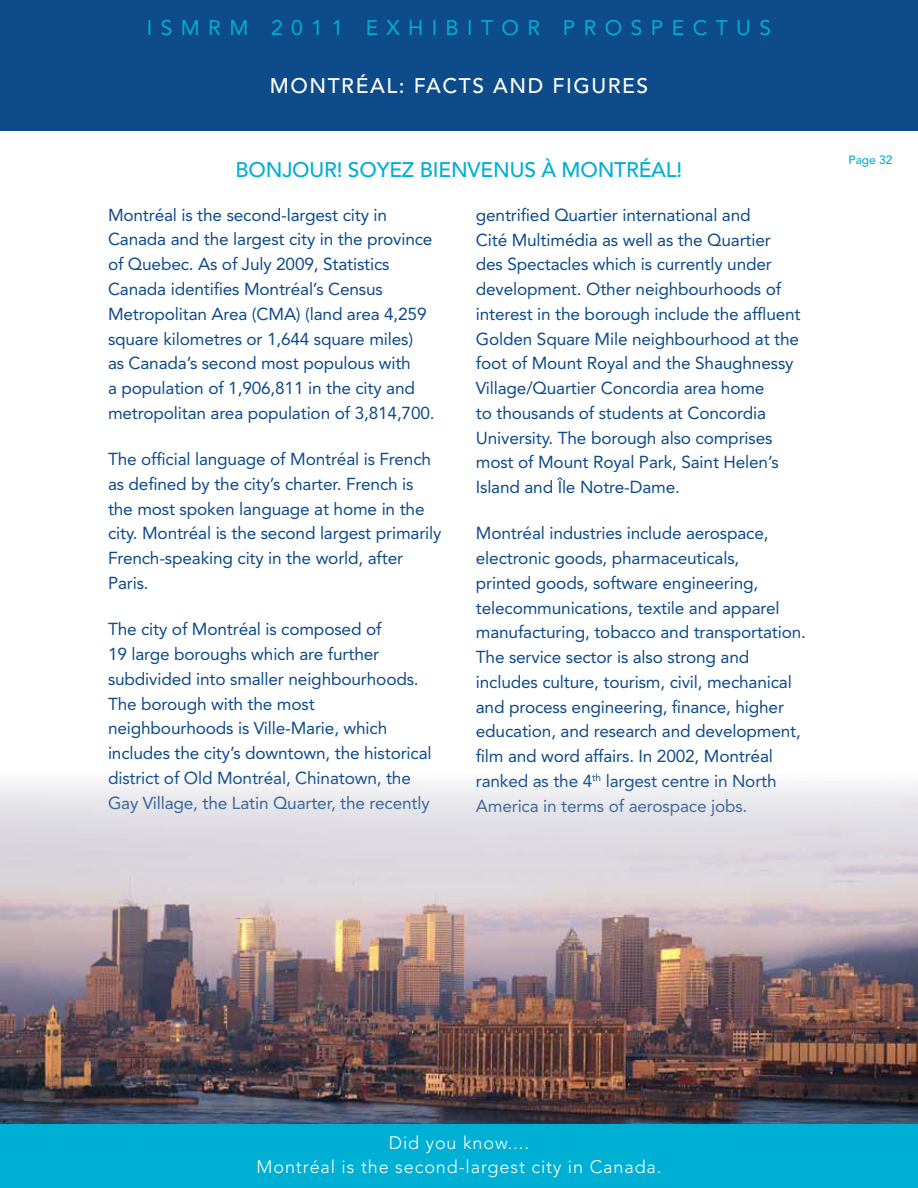
<style>
.page{position:relative;width:918px;height:1188px;background:#fff}
.page>*{position:absolute;margin:0;border:0;box-sizing:border-box;transform-origin:0 0}
.t1{font:500 21px "Avenir";letter-spacing:-.01em;color:#00afd4}
.t2{font:21px "Avenir";letter-spacing:.4em;color:#00afd4}
.t3{font:500 21px "Avenir";letter-spacing:.075em;color:#fff}
.t4{font:300 18px/24px "Avenir";letter-spacing:.05em;color:#fff;text-align:center}
.t5{font:17.25px/24.8px "Avenir";letter-spacing:-.01em;color:#0e4b8b}
.t6{font:500 12px "Avenir";color:#00afd4}
</style>
<div class="page">
<div style="left:0;top:0;width:918px;height:131px;background:#0e4b8b"></div>
<div style="left:0;top:1123px;width:918px;height:65px;background:#00afd4"></div>
<img style="left:0;top:782px;width:918px;height:341px">
<p class="t2" style="left:147px;top:15px;width:626px">ISMRM 2011 EXHIBITOR PROSPECTUS</p>
<p class="t3" style="left:270px;top:74px;width:380px">MONTRÉAL: FACTS AND FIGURES</p>
<p class="t1" style="left:236px;top:158px;width:448px">BONJOUR! SOYEZ BIENVENUS À MONTRÉAL!</p>
<p class="t5" style="left:108px;top:202px;width:328px">Montréal is the second-largest city in Canada and the largest city in the province of Quebec. As of July 2009, Statistics Canada identifies Montréal’s Census Metropolitan Area (CMA) (land area 4,259 square kilometres or 1,644 square miles)<br>as Canada’s second most populous with<br>a population of 1,906,811 in the city and metropolitan area population of 3,814,700.</p>
<p class="t5" style="left:108px;top:447px;width:335px">The official language of Montréal is French as defined by the city’s charter. French is the most spoken language at home in the city. Montréal is the second largest primarily French-speaking city in the world, after Paris.</p>
<p class="t5" style="left:108px;top:617px;width:325px">The city of Montréal is composed of<br>19 large boroughs which are further subdivided into smaller neighbourhoods.<br>The borough with the most neighbourhoods is Ville-Marie, which includes the city’s downtown, the historical district of Old Montréal, Chinatown, the Gay Village, the Latin Quarter, the recently</p>
<p class="t5" style="left:476px;top:203px;width:326px">gentrified Quartier international and<br>Cité Multimédia as well as the Quartier des Spectacles which is currently under development. Other neighbourhoods of interest in the borough include the affluent Golden Square Mile neighbourhood at the foot of Mount Royal and the Shaughnessy Village/Quartier Concordia area home<br>to thousands of students at Concordia University. The borough also comprises most of Mount Royal Park, Saint Helen’s Island and Île Notre-Dame.</p>
<p class="t5" style="left:476px;top:521px;width:332px">Montréal industries include aerospace, electronic goods, pharmaceuticals,<br>printed goods, software engineering, telecommunications, textile and apparel manufacturing, tobacco and transportation.<br>The service sector is also strong and includes culture, tourism, civil, mechanical and process engineering, finance, higher education, and research and development, film and word affairs. In 2002, Montréal ranked as the 4<sup>th</sup> largest centre in North America in terms of aerospace jobs.</p>
<p class="t6" style="left:849px;top:153px;width:46px">Page 32</p>
<p class="t4" style="left:257px;top:1131px;width:406px">Did you know....<br>Montréal is the second-largest city in Canada.</p>
</div>
